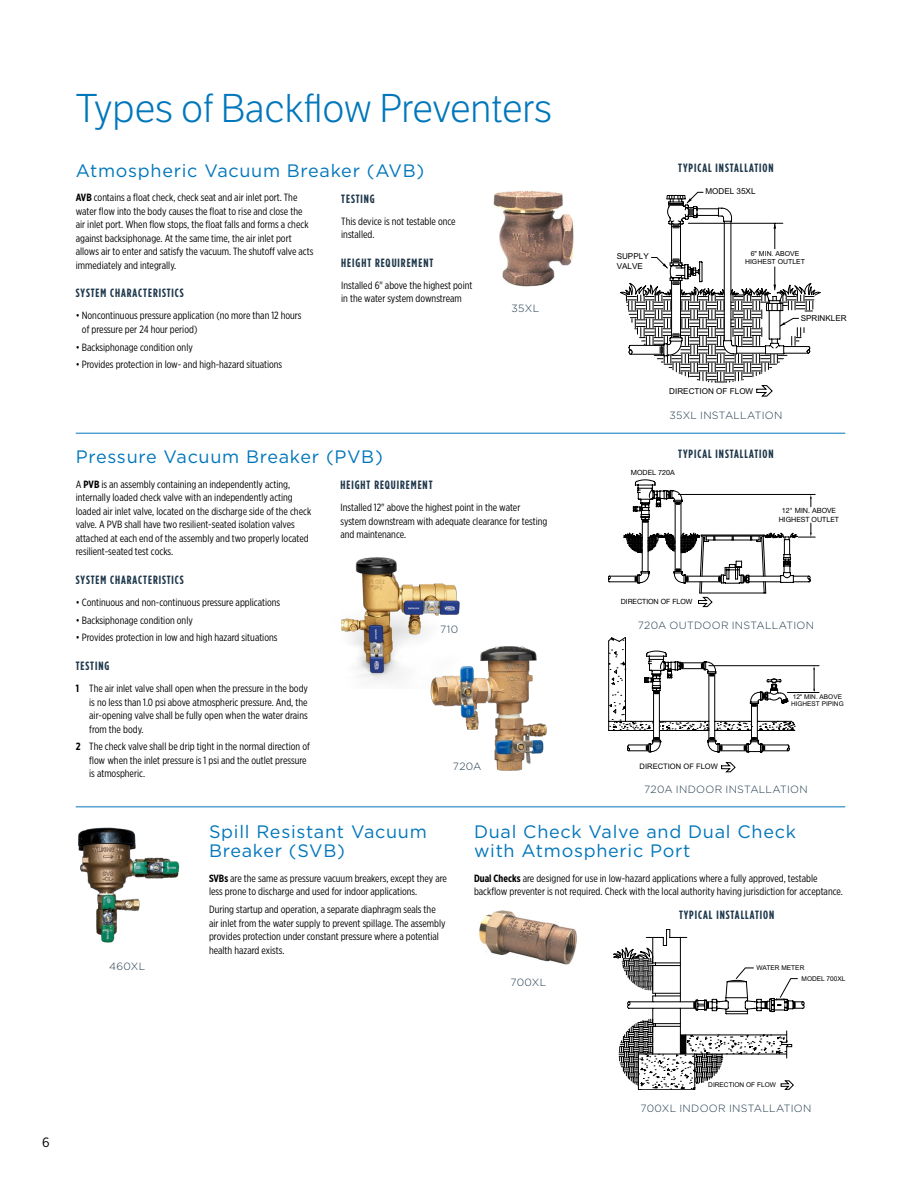
<style>
.page{position:relative;width:918px;height:1188px;background:#fff}
.page>*{position:absolute;margin:0;border:0;box-sizing:border-box;transform-origin:0 0}
.t1{font:39px "LFT Etica Lt";color:#0076bb}
.t2{font:18px/19.5px "Gotham";letter-spacing:.04em;color:#0076bb}
.t3{font:13.5px "Gotham Narrow";color:#000}
.t4{font:700 12px "Gotham Condensed";letter-spacing:.08em;color:#1e384b}
.t5{font:10.5px/13.5px "Gotham X Narrow";color:#000}
.t6{font:300 10.5px "Gotham";letter-spacing:.025em;color:#1e384b}
.t7{font:8.1px/9.8px "Arial";color:#000}
.t8{font:7.65px "Arial";color:#000}
.t9{font:7.2px/8.6px "Helvetica Neue";color:#000;text-align:center}
.t10{font:6.9px/8.2px "Arial";color:#000;text-align:center}
.t11{font:6.6px/11.1px "Arial";color:#000}
.t12{font:6.45px/7.8px "Arial";color:#000}
.s1{font-weight:700}
</style>
<div class="page">
<img style="left:493px;top:191px;width:81px;height:96px">
<svg style="left:620px;top:192px;width:201px;height:204px"></svg>
<div style="left:744px;top:250px;width:62px;height:16px;background:#fff"></div>
<img style="left:78px;top:827px;width:102px;height:116px">
<hr style="left:76px;top:433px;width:769px;height:1px;background:#0076bb">
<hr style="left:76px;top:806px;width:769px;height:1px;background:#0076bb">
<svg style="left:721px;top:762px;width:15px;height:10px"></svg>
<svg style="left:608px;top:637px;width:212px;height:116px"></svg>
<svg style="left:608px;top:479px;width:208px;height:128px"></svg>
<img style="left:479px;top:910px;width:98px;height:55px">
<svg style="left:614px;top:929px;width:191px;height:161px"></svg>
<img style="left:430px;top:646px;width:117px;height:125px">
<img style="left:341px;top:557px;width:126px;height:131px">
<h1 class="t1" style="left:76px;top:86px;width:478px">Types of Backflow Preventers</h1>
<h2 class="t2" style="left:76px;top:160px;width:350px">Atmospheric Vacuum Breaker (AVB)</h2>
<p class="t5" style="left:76px;top:190px;width:239px"><span class="s1">AVB</span> contains a float check, check seat and air inlet port. The water flow into the body causes the float to rise and close the air inlet port. When flow stops, the float falls and forms a check against backsiphonage. At the same time, the air inlet port allows air to enter and satisfy the vacuum. The shutoff valve acts immediately and integrally.</p>
<p class="t4" style="left:76px;top:286px;width:110px">SYSTEM CHARACTERISTICS</p>
<p class="t5" style="left:82px;top:309px;width:221px;text-indent:-6px">• Noncontinuous pressure application (no more than 12 hours of pressure per 24 hour period)</p>
<p class="t5" style="left:76px;top:340px;width:119px">• Backsiphonage condition only</p>
<p class="t5" style="left:76px;top:358px;width:208px">• Provides protection in low- and high-hazard situations</p>
<p class="t4" style="left:341px;top:191px;width:35px">TESTING</p>
<p class="t5" style="left:341px;top:214px;width:116px">This device is not testable once installed.</p>
<p class="t4" style="left:341px;top:255px;width:94px">HEIGHT REQUIREMENT</p>
<p class="t5" style="left:341px;top:278px;width:133px">Installed 6" above the highest point in the water system downstream</p>
<p class="t6" style="left:512px;top:302px;width:29px">35XL</p>
<h2 class="t2" style="left:76px;top:447px;width:309px">Pressure Vacuum Breaker (PVB)</h2>
<p class="t5" style="left:76px;top:477px;width:237px">A <span class="s1">PVB</span> is an assembly containing an independently acting, internally loaded check valve with an independently acting loaded air inlet valve, located on the discharge side of the check valve. A PVB shall have two resilient-seated isolation valves attached at each end of the assembly and two properly located resilient-seated test cocks.</p>
<p class="t4" style="left:76px;top:572px;width:110px">SYSTEM CHARACTERISTICS</p>
<p class="t5" style="left:76px;top:595px;width:206px">• Continuous and non-continuous pressure applications</p>
<p class="t5" style="left:76px;top:613px;width:119px">• Backsiphonage condition only</p>
<p class="t5" style="left:76px;top:631px;width:203px">• Provides protection in low and high hazard situations</p>
<p class="t4" style="left:76px;top:659px;width:35px">TESTING</p>
<p class="t5" style="left:89px;top:682px;width:220px;text-align:justify;text-indent:-14px"><span class="s1">1</span> The air inlet valve shall open when the pressure in the body is no less than 1.0 psi above atmospheric pressure. And, the air-opening valve shall be fully open when the water drains from the body.</p>
<p class="t5" style="left:89px;top:740px;width:222px;text-indent:-14px"><span class="s1">2</span> The check valve shall be drip tight in the normal direction of flow when the inlet pressure is 1 psi and the outlet pressure is atmospheric.</p>
<p class="t4" style="left:340px;top:478px;width:94px">HEIGHT REQUIREMENT</p>
<p class="t5" style="left:340px;top:501px;width:208px">Installed 12" above the highest point in the water system downstream with adequate clearance for testing and maintenance.</p>
<p class="t6" style="left:440px;top:622px;width:20px">710</p>
<p class="t6" style="left:453px;top:760px;width:30px">720A</p>
<p class="t4" style="left:678px;top:161px;width:97px">TYPICAL INSTALLATION</p>
<p class="t7" style="left:617px;top:251px;width:34px">SUPPLY<br>VALVE</p>
<p class="t7" style="left:705px;top:187px;width:52px">MODEL 35XL</p>
<p class="t10" style="left:745px;top:249px;width:62px">6" MIN. ABOVE<br>HIGHEST OUTLET</p>
<p class="t7" style="left:801px;top:313px;width:48px">SPRINKLER</p>
<p class="t7" style="left:669px;top:387px;width:86px">DIRECTION OF FLOW</p>
<p class="t6" style="left:669px;top:408px;width:115px">35XL INSTALLATION</p>
<p class="t4" style="left:678px;top:447px;width:97px">TYPICAL INSTALLATION</p>
<p class="t9" style="left:631px;top:469px;width:45px">MODEL 720A</p>
<p class="t9" style="left:621px;top:598px;width:73px">DIRECTION OF FLOW</p>
<p class="t9" style="left:779px;top:507px;width:62px">12" MIN. ABOVE<br>HIGHEST OUTLET</p>
<p class="t6" style="left:638px;top:618px;width:178px">720A OUTDOOR INSTALLATION</p>
<p class="t8" style="left:640px;top:762px;width:80px">DIRECTION OF FLOW</p>
<p class="t12" style="left:791px;top:693px;width:54px">12" MIN. ABOVE<br>HIGHEST PIPING</p>
<p class="t6" style="left:644px;top:782px;width:165px">720A INDOOR INSTALLATION</p>
<p class="t6" style="left:109px;top:960px;width:38px">460XL</p>
<h2 class="t2" style="left:209px;top:821px;width:219px">Spill Resistant Vacuum<br>Breaker (SVB)</h2>
<p class="t5" style="left:209px;top:871px;width:239px"><span class="s1">SVBs</span> are the same as pressure vacuum breakers, except they are less prone to discharge and used for indoor applications.</p>
<p class="t5" style="left:209px;top:903px;width:238px">During startup and operation, a separate diaphragm seals the air inlet from the water supply to prevent spillage. The assembly provides protection under constant pressure where a potential health hazard exists.</p>
<h2 class="t2" style="left:474px;top:821px;width:324px">Dual Check Valve and Dual Check with Atmospheric Port</h2>
<p class="t5" style="left:474px;top:871px;width:370px"><span class="s1">Dual Checks</span> are designed for use in low-hazard applications where a fully approved, testable backflow preventer is not required. Check with the local authority having jurisdiction for acceptance.</p>
<p class="t6" style="left:511px;top:975px;width:37px">700XL</p>
<p class="t4" style="left:679px;top:907px;width:97px">TYPICAL INSTALLATION</p>
<p class="t11" style="left:802px;top:962px;width:45px;text-indent:-45px">WATER METER<br>MODEL 700XL</p>
<p class="t3" style="left:42px;top:1133px;width:9px">6</p>
<p class="t11" style="left:708px;top:1080px;width:69px">DIRECTION OF FLOW</p>
<p class="t6" style="left:641px;top:1101px;width:172px">700XL INDOOR INSTALLATION</p>
</div>
